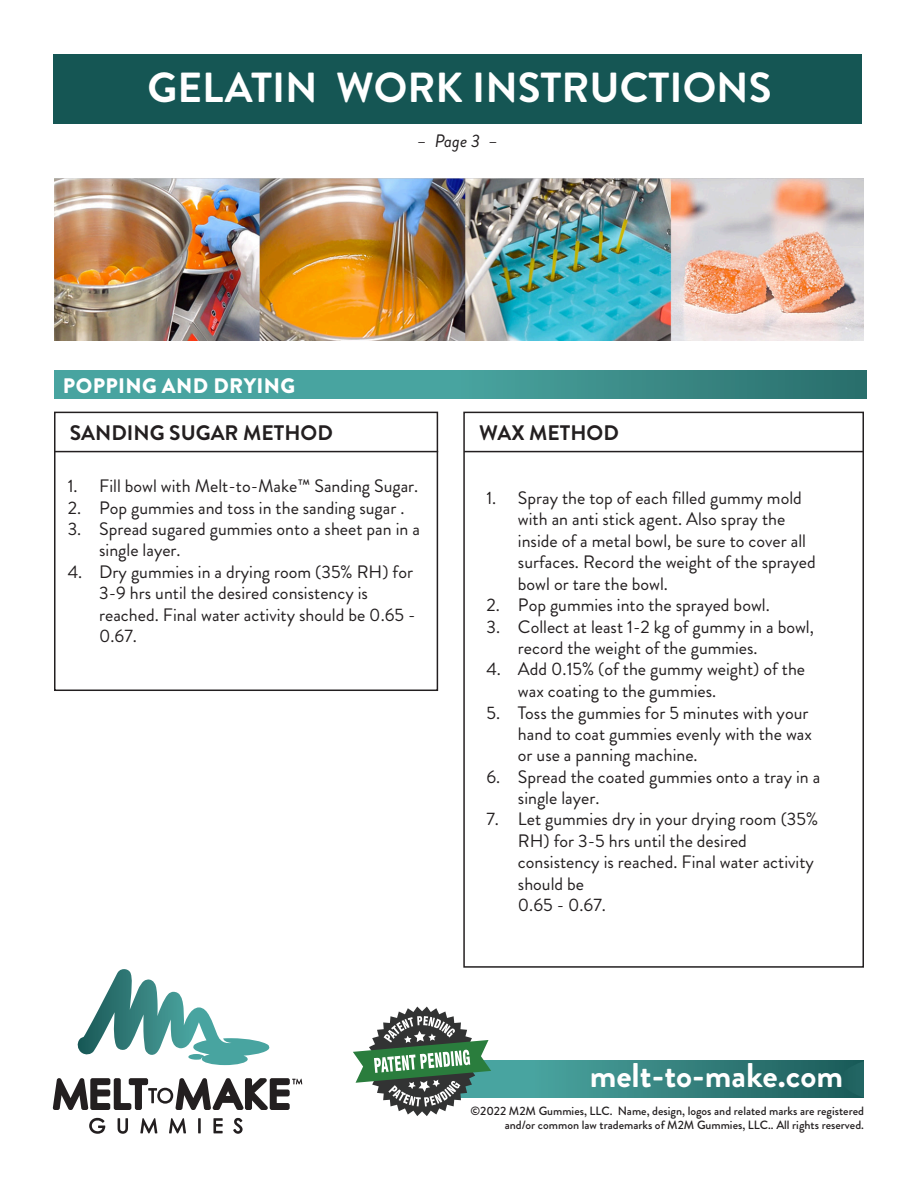
<style>
.page{position:relative;width:918px;height:1188px;background:#fff}
.page>*{position:absolute;margin:0;border:0;box-sizing:border-box;transform-origin:0 0}
.t1{font:700 42px "Brandon Grotesque";color:#fff}
.t2{font:700 34.2px "Brandon Grotesque";color:#fff}
.t3{font:700 21px "Brandon Grotesque";color:#231f20}
.t4{font:900 21px "Brandon Grotesque";letter-spacing:.02em;color:#fff}
.t5{font:18px/21.5px "Brandon Grotesque";color:#231f20}
.t6{font:italic 18px "Brandon Grotesque";color:#231f20}
.t7{font:500 12px "Brandon Grotesque";color:#231f20}
</style>
<div class="page">
<div style="left:53px;top:54px;width:809px;height:69px;background:#155654"></div>
<div style="left:55px;top:370px;width:811px;height:29px;background:linear-gradient(to right,#50b2ad,#327b78)"></div>
<div style="left:54px;top:412px;width:384px;height:279px;border:2px solid #231f20"></div>
<div style="left:463px;top:412px;width:401px;height:556px;border:2px solid #231f20"></div>
<hr style="left:55px;top:451px;width:383px;height:1px;background:#231f20">
<hr style="left:464px;top:451px;width:399px;height:1px;background:#231f20">
<svg style="left:77px;top:969px;width:192px;height:96px"></svg>
<svg style="left:53px;top:1078px;width:249px;height:56px"></svg>
<svg style="left:491px;top:1060px;width:373px;height:38px;background:#368581"></svg>
<svg style="left:841px;top:1061px;width:23px;height:37px"></svg>
<svg style="left:353px;top:1007px;width:138px;height:109px"></svg>
<img style="left:54px;top:178px;width:810px;height:163px">
<p class="t1" style="left:148px;top:58px;width:625px">GELATIN WORK INSTRUCTIONS</p>
<p class="t6" style="left:417px;top:128px;width:82px">– Page 3 –</p>
<p class="t4" style="left:63px;top:371px;width:234px">POPPING AND DRYING</p>
<p class="t3" style="left:70px;top:418px;width:265px">SANDING SUGAR METHOD</p>
<p class="t3" style="left:479px;top:418px;width:141px">WAX METHOD</p>
<p class="t5" style="left:68px;top:476px;width:352px">1. Fill bowl with Melt-to-Make™ Sanding Sugar.</p>
<p class="t5" style="left:68px;top:497px;width:338px">2. Pop gummies and toss in the sanding sugar .</p>
<p class="t5" style="left:99px;top:519px;width:322px;line-height:21px;text-indent:-32px">3. Spread sugared gummies onto a sheet pan in a single layer.</p>
<p class="t5" style="left:99px;top:561px;width:318px;text-indent:-32px">4. Dry gummies in a drying room (35% RH) for 3-9 hrs until the desired consistency is reached. Final water activity should be 0.65 - 0.67.</p>
<p class="t5" style="left:518px;top:487px;width:299px;text-indent:-32px">1. Spray the top of each filled gummy mold with an anti stick agent. Also spray the inside of a metal bowl, be sure to cover all surfaces. Record the weight of the sprayed bowl or tare the bowl.</p>
<p class="t5" style="left:486px;top:595px;width:285px">2. Pop gummies into the sprayed bowl.</p>
<p class="t5" style="left:518px;top:616px;width:297px;line-height:21px;text-indent:-32px">3. Collect at least 1-2 kg of gummy in a bowl, record the weight of the gummies.</p>
<p class="t5" style="left:518px;top:659px;width:289px;text-indent:-32px">4. Add 0.15% (of the gummy weight) of the wax coating to the gummies.</p>
<p class="t5" style="left:518px;top:702px;width:296px;text-indent:-31px">5. Toss the gummies for 5 minutes with your hand to coat gummies evenly with the wax or use a panning machine.</p>
<p class="t5" style="left:518px;top:766px;width:304px;line-height:21px;text-indent:-32px">6. Spread the coated gummies onto a tray in a single layer.</p>
<p class="t5" style="left:518px;top:809px;width:302px;text-indent:-31px">7. Let gummies dry in your drying room (35%<br>RH) for 3-5 hrs until the desired consistency is reached. Final water activity should be<br>0.65 - 0.67.</p>
<p class="t2" style="left:590px;top:1051px;width:255px">melt-to-make.com</p>
<p class="t7" style="left:470px;top:1102px;width:395px">©2022 M2M Gummies, LLC. Name, design, logos and related marks are registered</p>
<p class="t7" style="left:505px;top:1117px;width:361px">and/or common law trademarks of M2M Gummies, LLC.. All rights reserved.</p>
</div>
